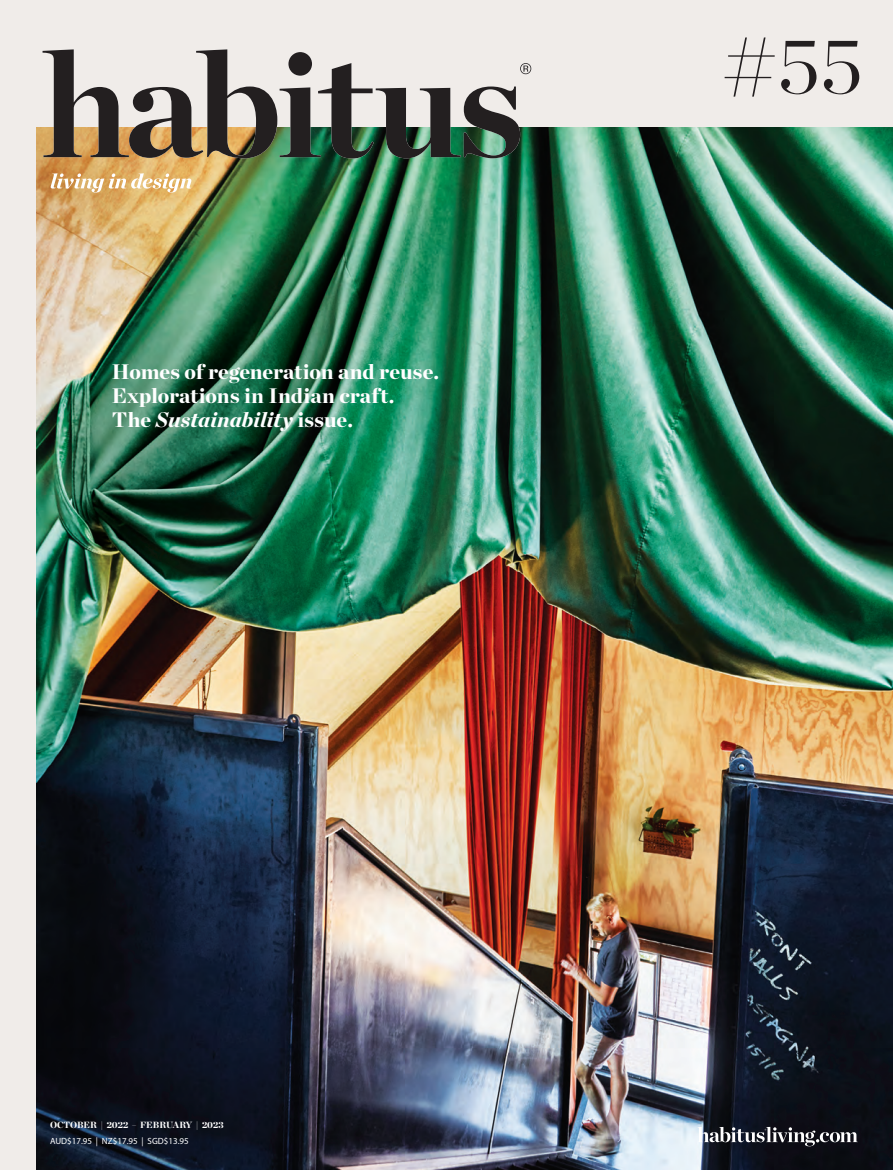
<style>
.page{position:relative;width:893px;height:1170px;background:#fff}
.page>*{position:absolute;margin:0;border:0;box-sizing:border-box;transform-origin:0 0}
.t1{font:300 79.35px "Chronicle Display";color:#231f20}
.Body{font:900 21px "Chronicle Display";letter-spacing:.005em;color:#fff}
.Body-2{font:italic 900 21px "Chronicle Display";letter-spacing:.005em;color:#fff}
.t2{font:9px "Myriad Pro";color:#fff}
.t3{font:900 9px "Chronicle Display";color:#fff}
.s1{font-style:normal}
</style>
<div class="page">
<div style="left:0;top:0;width:893px;height:1169px;background:#f0ece9"></div>
<img style="left:37px;top:128px;width:856px;height:1041px">
<svg style="left:51px;top:173px;width:141px;height:19px;background:#e5c28d"></svg>
<svg style="left:43px;top:49px;width:488px;height:109px"></svg>
<div style="left:288px;top:52px;width:24px;height:24px;background:#231f20;border-radius:50%"></div>
<svg style="left:697px;top:1126px;width:161px;height:20px;background:#51535b"></svg>
<p class="Body" style="left:112px;top:354px;width:329px">Homes of regeneration and reuse.</p>
<p class="Body" style="left:112px;top:378px;width:284px">Explorations in Indian craft.</p>
<p class="Body-2" style="left:112px;top:402px;width:243px"><span class="s1">The</span> Sustainability <span class="s1">issue.</span></p>
<p class="t3" style="left:50px;top:1117px;width:175px">OCTOBER | 2022 – FEBRUARY | 2023</p>
<p class="t2" style="left:50px;top:1134px;width:140px">AUD$17.95 | NZ$17.95 | SGD$13.95</p>
<p class="t1" style="left:722px;top:5px;width:143px">#55</p>
</div>
